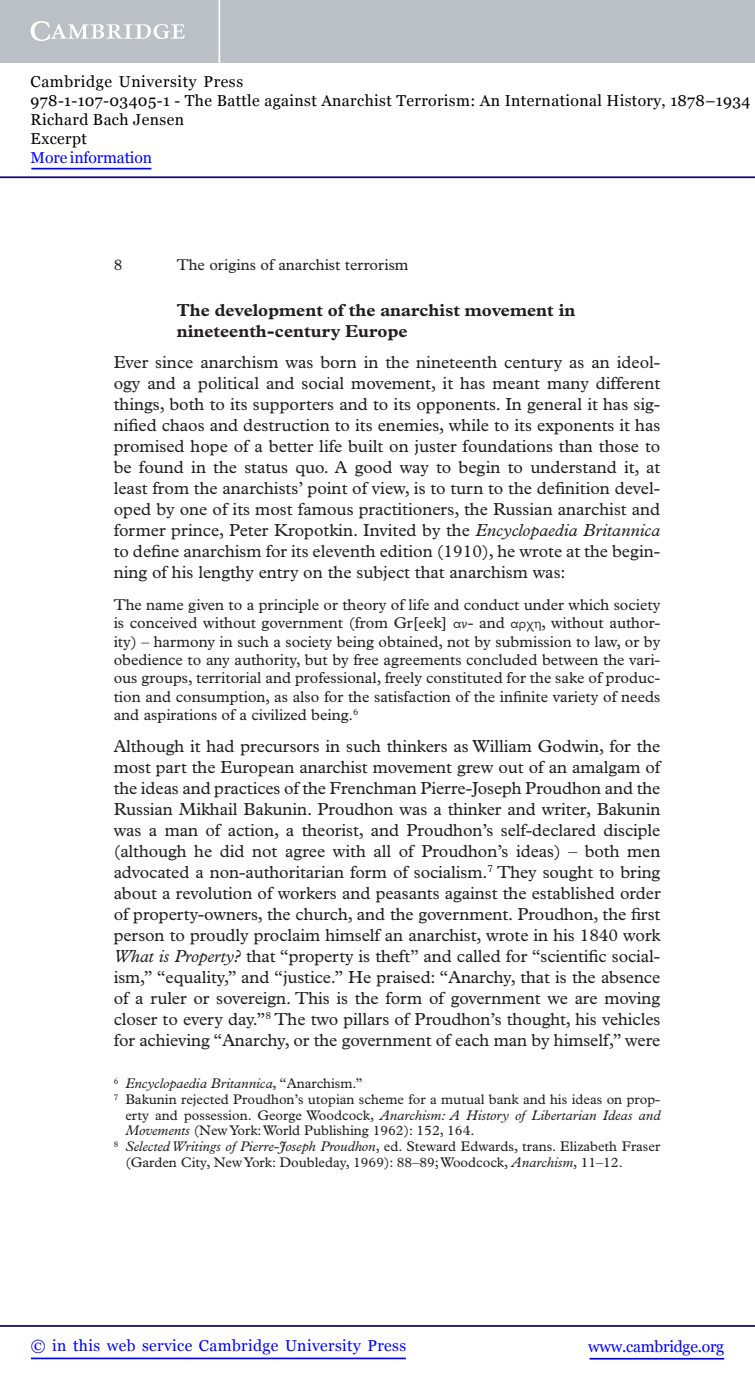
<style>
.page{position:relative;width:755px;height:1385px;background:#fff}
.page>*{position:absolute;margin:0;border:0;box-sizing:border-box;transform-origin:0 0}
.t1{font:17.5px/21px "Plantin Std";letter-spacing:-.005em;color:#231f20;text-align:justify}
.t2{font:700 17.5px/21px "Plantin Std";color:#231f20}
.t3{font:15.75px/18.4px "Plantin Std";color:#231f20;text-align:justify}
.t4{font:15.75px/18.9px "Georgia";letter-spacing:.025em;color:#000}
.t5{font:15.75px "Georgia";letter-spacing:.025em;color:#00f}
.t6{font:15.75px "Georgia";letter-spacing:-.015em;color:#00f}
.t7{font:15.75px "Georgia";letter-spacing:-.01em;color:#00f}
.t8{font:14px "Plantin Std";color:#231f20}
.t9{font:italic 14px "Plantin Std";color:#231f20}
.s1{font-style:italic}
.s2{font-family:"GFS Neohellenic ALT Rg"}
.s3{font-style:normal}
</style>
<div class="page">
<hr style="left:589px;top:1358px;width:134px;height:1px;background:#00f">
<hr style="left:0;top:1325px;width:754px;height:2px;background:#150666">
<hr style="left:31px;top:1357px;width:374px;height:2px;background:#00f">
<div style="left:0;top:0;width:754px;height:63px;background:#bac0c6"></div>
<svg style="left:31px;top:21px;width:154px;height:20px"></svg>
<hr style="left:218px;top:0;width:2px;height:63px;background:#fff">
<hr style="left:0;top:176px;width:754px;height:2px;background:#150666">
<hr style="left:31px;top:168px;width:120px;height:1px;background:#00f">
<p class="t4" style="left:31px;top:72px;width:720px">Cambridge University Press<br>978-1-107-03405-1 - The Battle against Anarchist Terrorism: An International History, 1878–1934<br>Richard Bach Jensen<br>Excerpt</p>
<p class="t7" style="left:31px;top:148px;width:123px">More information</p>
<p class="t3" style="left:114px;top:257px;width:10px">8</p>
<p class="t3" style="left:177px;top:257px;width:233px">The origins of anarchist terrorism</p>
<p class="t2" style="left:177px;top:301px;width:400px">The development of the anarchist movement in nineteenth-century Europe</p>
<p class="t1" style="left:114px;top:353px;width:548px">Ever since anarchism was born in the nineteenth century as an ideol&shy;ogy and a political and social movement, it has meant many different things, both to its supporters and to its opponents. In general it has sig&shy;nified chaos and destruction to its enemies, while to its exponents it has promised hope of a better life built on juster foundations than those to be found in the status quo. A good way to begin to understand it, at least from the anarchists’ point of view, is to turn to the definition devel&shy;oped by one of its most famous practitioners, the Russian anarchist and former prince, Peter Kropotkin . Invited by the <span class="s1">Encyclopaedia Britannica </span>to define anarchism for its eleventh edition (1910), he wrote at the begin&shy;ning of his lengthy entry on the subject that anarchism was:</p>
<p class="t3" style="left:114px;top:597px;width:548px">The name given to a principle or theory of life and conduct under which society is conceived without government (from Gr[eek] <span class="s2">αν</span>- and <span class="s2">αρχη</span>, without author&shy;ity) – harmony in such a society being obtained, not by submission to law, or by obedience to any authority, but by free agreements concluded between the vari&shy;ous groups, territorial and professional, freely constituted for the sake of produc&shy;tion and consumption, as also for the satisfaction of the infinite variety of needs and aspirations of a civilized being. <sup>6</sup></p>
<p class="t1" style="left:114px;top:737px;width:548px">Although it had precursors in such thinkers as William Godwin , for the most part the European anarchist movement grew out of an amalgam of the ideas and practices of the Frenchman Pierre-Joseph Proudhon and the Russian Mikhail Bakunin. Proudhon was a thinker and writer, Bakunin was a man of action, a theorist, and Proudhon’s self-declared disciple (although he did not agree with all of Proudhon’s ideas) – both men advocated a non-authoritarian form of socialism. <sup>7</sup> They sought to bring about a revolution of workers and peasants against the established order of property-owners, the church, and the government. Proudhon, the first person to proudly proclaim himself an anarchist, wrote in his 1840 work <span class="s1">What is Property?</span> that “property is theft” and called for “scientific social&shy;ism,” “equality,” and “justice.” He praised: “Anarchy, that is the absence of a ruler or sovereign. This is the form of government we are moving closer to every day.” <sup>8</sup> The two pillars of Proudhon’s thought, his vehicles for achieving “Anarchy, or the government of each man by himself,” were</p>
<p class="t9" style="left:114px;top:1078px;width:250px"><sup>6</sup> Encyclopaedia Britannica<span class="s3">, “Anarchism.”</span></p>
<p class="t8" style="left:114px;top:1094px;width:548px"><sup>7</sup> Bakunin rejected Proudhon’s utopian scheme for a mutual bank and his ideas on prop-</p>
<p class="t9" style="left:125px;top:1110px;width:536px"><span class="s3">erty and possession. George Woodcock ,</span> Anarchism: A History of Libertarian Ideas and</p>
<p class="t8" style="left:125px;top:1126px;width:350px"><span class="s1">Movements</span> ( New York : World Publishing 1962 ): 152, 164 .</p>
<p class="t8" style="left:114px;top:1141px;width:548px"><sup>8</sup> <span class="s1">Selected Writings of Pierre-Joseph Proudhon</span>, ed. Steward Edwards, trans. Elizabeth Fraser</p>
<p class="t8" style="left:125px;top:1157px;width:498px">(Garden City, New York: Doubleday, 1969): 88–89; Woodcock, <span class="s1">Anarchism</span> , 11–12.</p>
<p class="t5" style="left:31px;top:1337px;width:376px">© in this web service Cambridge University Press</p>
<p class="t6" style="left:587px;top:1337px;width:137px">www.cambridge.org</p>
</div>
